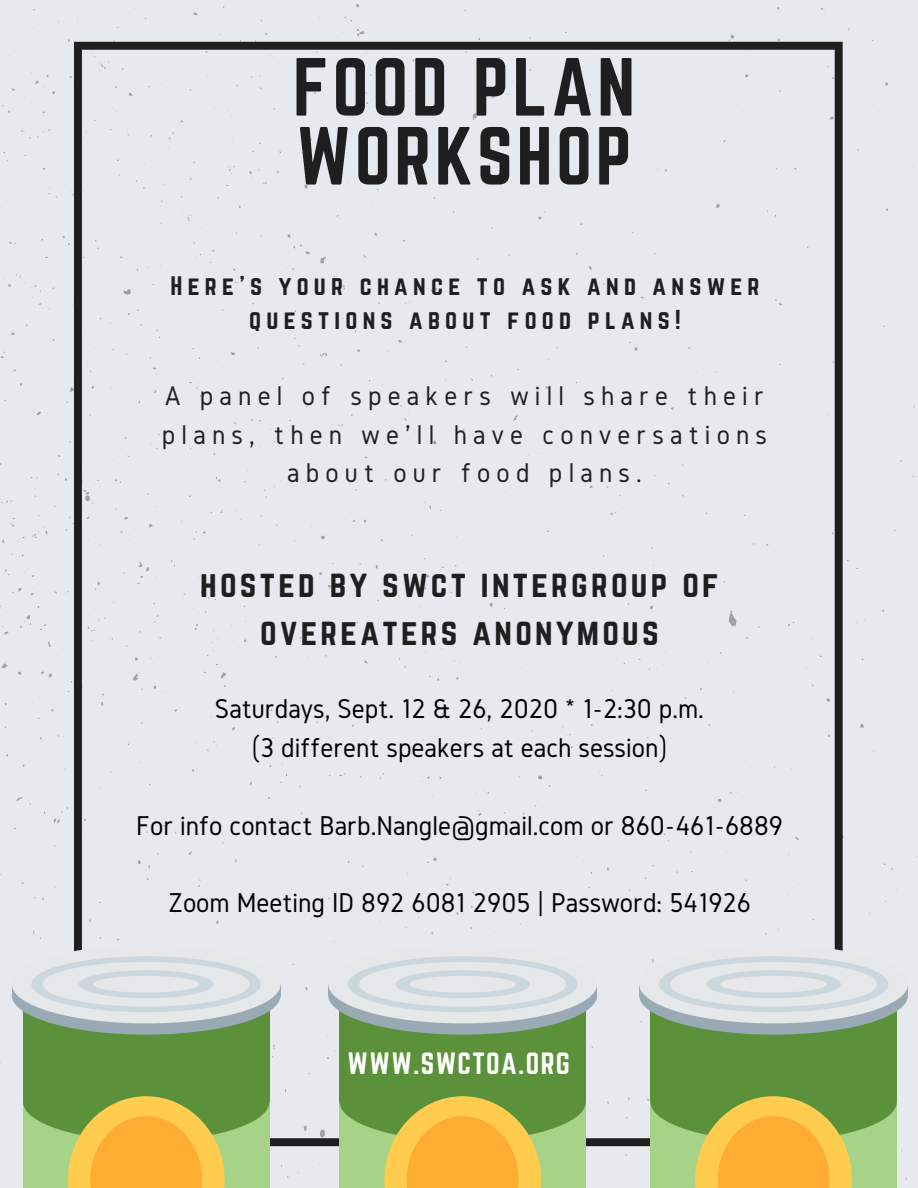
<style>
.page{position:relative;width:918px;height:1188px;background:#e6e9ed}
.page>*{position:absolute;margin:0;border:0;box-sizing:border-box;transform-origin:0 0}
.t1{font:72px/69px "Norwester";letter-spacing:.05em;color:#1f1f1f}
.t2{font:33.15px/47.7px "Norwester";letter-spacing:.1em;color:#1f1f1f;text-align:center}
.t3{font:28.35px/38.8px "Gidole";color:#000;text-align:center}
.t4{font:28.2px/38.8px "Gidole";letter-spacing:.22em;color:#1f1f1f;text-align:center}
.t5{font:27px "Norwester";letter-spacing:.05em;color:#fff}
.t6{font:24px/33.6px "Norwester";letter-spacing:.22em;color:#1f1f1f;text-align:center}
</style>
<div class="page">
<div style="left:74px;top:42px;width:769px;height:1104px;background:#e6e9ed"></div>
<div style="left:23px;top:990px;width:246px;height:112px;background:#5c913b"></div>
<div style="left:12px;top:956px;width:269px;height:79px;background:#99aab5;border-radius:50%"></div>
<div style="left:12px;top:945px;width:269px;height:78px;background:#e6e7e8;border-radius:50%"></div>
<div style="left:31px;top:956px;width:230px;height:56px;background:#ccd6dd;border-radius:50%"></div>
<div style="left:43px;top:962px;width:207px;height:45px;background:#e6e7e8;border-radius:50%"></div>
<div style="left:79px;top:970px;width:134px;height:28px;background:#ccd6dd;border-radius:50%"></div>
<svg style="left:93px;top:976px;width:106px;height:17px"></svg>
<svg style="left:23px;top:1096px;width:246px;height:92px;background:#c3b851"></svg>
<div style="left:650px;top:990px;width:247px;height:112px;background:#5c913b"></div>
<div style="left:639px;top:956px;width:269px;height:79px;background:#99aab5;border-radius:50%"></div>
<div style="left:639px;top:945px;width:269px;height:78px;background:#e6e7e8;border-radius:50%"></div>
<div style="left:659px;top:956px;width:229px;height:56px;background:#ccd6dd;border-radius:50%"></div>
<div style="left:670px;top:962px;width:207px;height:45px;background:#e6e7e8;border-radius:50%"></div>
<div style="left:706px;top:970px;width:135px;height:28px;background:#ccd6dd;border-radius:50%"></div>
<svg style="left:720px;top:976px;width:107px;height:17px"></svg>
<svg style="left:650px;top:1096px;width:247px;height:92px;background:#c3b852"></svg>
<div style="left:339px;top:990px;width:247px;height:112px;background:#5c913b"></div>
<div style="left:328px;top:956px;width:269px;height:79px;background:#99aab5;border-radius:50%"></div>
<div style="left:328px;top:945px;width:269px;height:78px;background:#e6e7e8;border-radius:50%"></div>
<div style="left:348px;top:956px;width:229px;height:56px;background:#ccd6dd;border-radius:50%"></div>
<div style="left:359px;top:962px;width:207px;height:45px;background:#e6e7e8;border-radius:50%"></div>
<div style="left:395px;top:970px;width:135px;height:28px;background:#ccd6dd;border-radius:50%"></div>
<svg style="left:409px;top:976px;width:107px;height:17px"></svg>
<svg style="left:339px;top:1096px;width:247px;height:92px;background:#c3b852"></svg>
<h1 class="t1" style="left:293px;top:56px;width:344px">FOOD PLAN<br>WORKSHOP</h1>
<p class="t6" style="left:170px;top:270px;width:591px">Here's your chance to ask and answer questions about food plans!</p>
<p class="t4" style="left:162px;top:376px;width:607px">A panel of speakers will share their plans, then we'll have conversations about our food plans.</p>
<p class="t2" style="left:200px;top:562px;width:520px">hosted by swct intergroup of overeaters anonymous</p>
<p class="t3" style="left:215px;top:689px;width:490px">Saturdays, Sept. 12 &amp; 26, 2020 * 1-2:30 p.m. (3 different speakers at each session)</p>
<p class="t3" style="left:136px;top:805px;width:648px">For info contact Barb.Nangle@gmail.com or 860-461-6889</p>
<p class="t3" style="left:168px;top:883px;width:584px">Zoom Meeting ID 892 6081 2905 | Password: 541926</p>
<p class="t5" style="left:348px;top:1050px;width:224px">WWW.SWCTOA.ORG</p>
</div>
